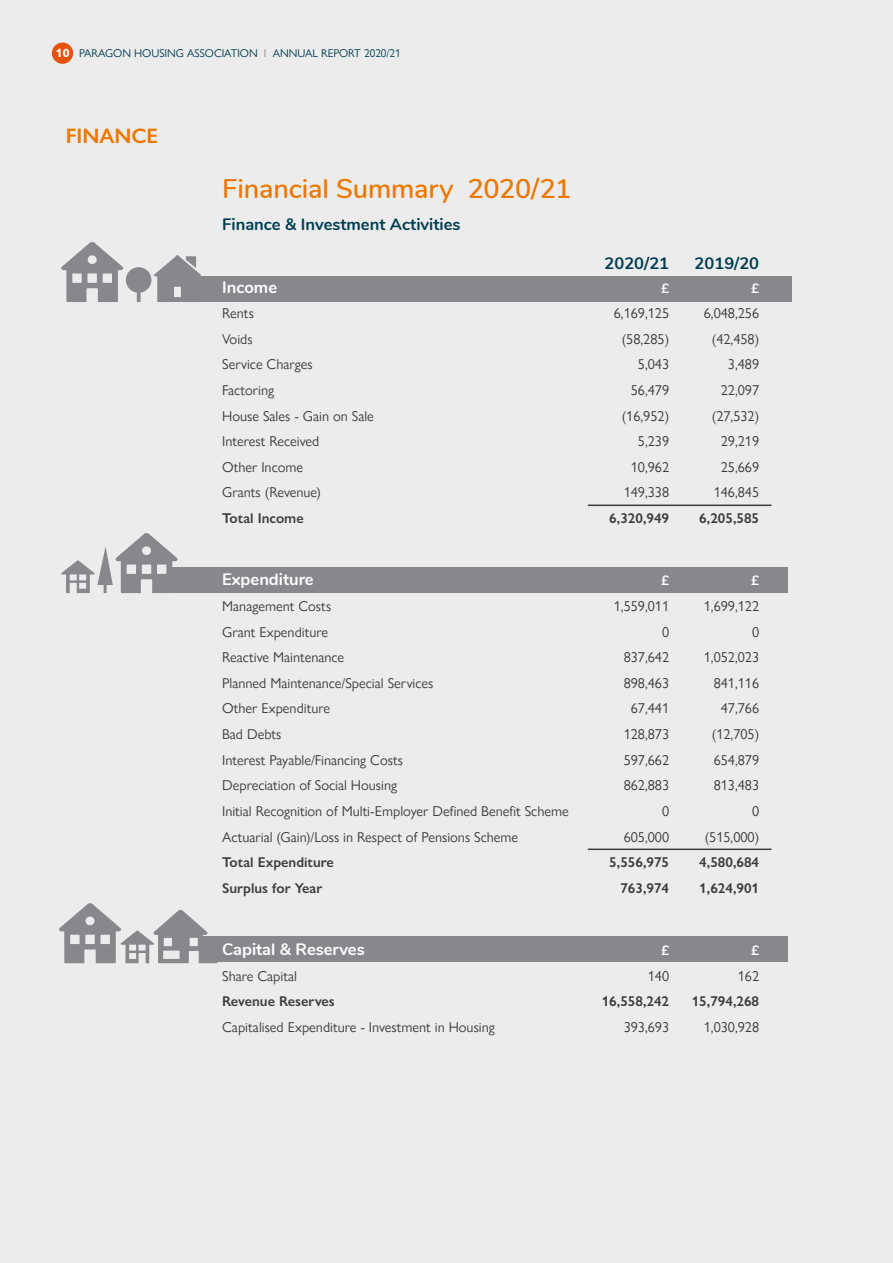
<style>
.page{position:relative;width:893px;height:1263px;background:#ececed}
.page>*{position:absolute;margin:0;border:0;box-sizing:border-box;transform-origin:0 0}
.t1{font:600 27px "Nunito";letter-spacing:-.005em;color:#ed7801}
.t2{font:600 21px "Gill Sans Nova";color:#ed7801}
.t3{font:700 16.5px "Nunito";color:#003d51}
.t4{font:700 16.5px "Nunito";color:#fff}
.t5{font:14.25px "Gill Sans Nova";color:#3c3c3b}
.t6{font:600 14.25px "Gill Sans Nova";color:#3c3c3b}
.t7{font:700 13.5px "Nunito";color:#fff}
.t8{font:11.25px "Gill Sans Nova";color:#003d51}
.s1{font-weight:700;font-size:12px;color:#fff}
.s2{color:#86888c}
</style>
<div class="page">
<div style="left:201px;top:937px;width:587px;height:25px;background:#86888c"></div>
<svg style="left:59px;top:903px;width:162px;height:60px"></svg>
<div style="left:171px;top:567px;width:617px;height:26px;background:#86888c"></div>
<svg style="left:61px;top:533px;width:117px;height:60px"></svg>
<div style="left:196px;top:276px;width:596px;height:26px;background:#86888c"></div>
<svg style="left:61px;top:242px;width:140px;height:60px"></svg>
<hr style="left:588px;top:504px;width:184px;height:2px;background:#3c3c3b">
<hr style="left:588px;top:848px;width:184px;height:2px;background:#3c3c3b">
<div style="left:52px;top:43px;width:21px;height:21px;background:#e7530f;border-radius:50%"></div>
<p class="t8" style="left:56px;top:47px;width:346px"><span class="s1">10</span> PARAGON HOUSING ASSOCIATION <span class="s2">I</span> ANNUAL REPORT 2020/21</p>
<h2 class="t2" style="left:66px;top:123px;width:94px">FINANCE</h2>
<h1 class="t1" style="left:222px;top:168px;width:351px">Financial Summary 2020/21</h1>
<p class="t3" style="left:222px;top:212px;width:240px">Finance &amp; Investment Activities</p>
<p class="t3" style="left:605px;top:251px;width:66px">2020/21</p>
<p class="t3" style="left:695px;top:251px;width:66px">2019/20</p>
<p class="t4" style="left:222px;top:275px;width:56px">Income</p>
<p class="t7" style="left:661px;top:278px;width:10px">£</p>
<p class="t7" style="left:751px;top:278px;width:10px">£</p>
<p class="t5" style="left:222px;top:305px;width:33px">Rents</p>
<p class="t5" style="left:614px;top:305px;width:57px">6,169,125</p>
<p class="t5" style="left:704px;top:305px;width:57px">6,048,256</p>
<p class="t5" style="left:222px;top:330px;width:32px">Voids</p>
<p class="t5" style="left:622px;top:330px;width:49px">(58,285)</p>
<p class="t5" style="left:712px;top:330px;width:49px">(42,458)</p>
<p class="t5" style="left:222px;top:356px;width:92px">Service Charges</p>
<p class="t5" style="left:638px;top:356px;width:33px">5,043</p>
<p class="t5" style="left:728px;top:356px;width:33px">3,489</p>
<p class="t5" style="left:222px;top:381px;width:53px">Factoring</p>
<p class="t5" style="left:631px;top:381px;width:40px">56,479</p>
<p class="t5" style="left:721px;top:381px;width:40px">22,097</p>
<p class="t5" style="left:222px;top:407px;width:153px">House Sales - Gain on Sale</p>
<p class="t5" style="left:622px;top:407px;width:49px">(16,952)</p>
<p class="t5" style="left:712px;top:407px;width:49px">(27,532)</p>
<p class="t5" style="left:222px;top:433px;width:99px">Interest Received</p>
<p class="t5" style="left:638px;top:433px;width:33px">5,239</p>
<p class="t5" style="left:721px;top:433px;width:40px">29,219</p>
<p class="t5" style="left:222px;top:458px;width:82px">Other Income</p>
<p class="t5" style="left:631px;top:458px;width:40px">10,962</p>
<p class="t5" style="left:721px;top:458px;width:40px">25,669</p>
<p class="t5" style="left:222px;top:484px;width:100px">Grants (Revenue)</p>
<p class="t5" style="left:624px;top:484px;width:47px">149,338</p>
<p class="t5" style="left:714px;top:484px;width:47px">146,845</p>
<p class="t6" style="left:222px;top:509px;width:83px">Total Income</p>
<p class="t6" style="left:609px;top:509px;width:61px">6,320,949</p>
<p class="t6" style="left:699px;top:509px;width:61px">6,205,585</p>
<p class="t4" style="left:222px;top:567px;width:93px">Expenditure</p>
<p class="t7" style="left:661px;top:571px;width:10px">£</p>
<p class="t7" style="left:751px;top:571px;width:10px">£</p>
<p class="t5" style="left:222px;top:597px;width:111px">Management Costs</p>
<p class="t5" style="left:614px;top:597px;width:57px">1,559,011</p>
<p class="t5" style="left:704px;top:597px;width:57px">1,699,122</p>
<p class="t5" style="left:222px;top:623px;width:107px">Grant Expenditure</p>
<p class="t5" style="left:662px;top:623px;width:9px">0</p>
<p class="t5" style="left:752px;top:623px;width:9px">0</p>
<p class="t5" style="left:222px;top:649px;width:124px">Reactive Maintenance</p>
<p class="t5" style="left:624px;top:649px;width:47px">837,642</p>
<p class="t5" style="left:704px;top:649px;width:57px">1,052,023</p>
<p class="t5" style="left:222px;top:674px;width:213px">Planned Maintenance/Special Services</p>
<p class="t5" style="left:624px;top:674px;width:47px">898,463</p>
<p class="t5" style="left:714px;top:674px;width:47px">841,116</p>
<p class="t5" style="left:222px;top:700px;width:109px">Other Expenditure</p>
<p class="t5" style="left:631px;top:700px;width:40px">67,441</p>
<p class="t5" style="left:721px;top:700px;width:40px">47,766</p>
<p class="t5" style="left:222px;top:725px;width:61px">Bad Debts</p>
<p class="t5" style="left:624px;top:725px;width:47px">128,873</p>
<p class="t5" style="left:712px;top:725px;width:49px">(12,705)</p>
<p class="t5" style="left:222px;top:751px;width:183px">Interest Payable/Financing Costs</p>
<p class="t5" style="left:624px;top:751px;width:47px">597,662</p>
<p class="t5" style="left:714px;top:751px;width:47px">654,879</p>
<p class="t5" style="left:222px;top:777px;width:176px">Depreciation of Social Housing</p>
<p class="t5" style="left:624px;top:777px;width:47px">862,883</p>
<p class="t5" style="left:714px;top:777px;width:47px">813,483</p>
<p class="t5" style="left:222px;top:802px;width:348px">Initial Recognition of Multi-Employer Defined Benefit Scheme</p>
<p class="t5" style="left:662px;top:802px;width:9px">0</p>
<p class="t5" style="left:752px;top:802px;width:9px">0</p>
<p class="t5" style="left:222px;top:828px;width:298px">Actuarial (Gain)/Loss in Respect of Pensions Scheme</p>
<p class="t5" style="left:624px;top:828px;width:47px">605,000</p>
<p class="t5" style="left:705px;top:828px;width:56px">(515,000)</p>
<p class="t6" style="left:222px;top:853px;width:113px">Total Expenditure</p>
<p class="t6" style="left:609px;top:853px;width:61px">5,556,975</p>
<p class="t6" style="left:699px;top:853px;width:61px">4,580,684</p>
<p class="t6" style="left:222px;top:879px;width:102px">Surplus for Year</p>
<p class="t6" style="left:620px;top:879px;width:50px">763,974</p>
<p class="t6" style="left:699px;top:879px;width:61px">1,624,901</p>
<p class="t4" style="left:222px;top:937px;width:144px">Capital &amp; Reserves</p>
<p class="t7" style="left:661px;top:940px;width:10px">£</p>
<p class="t7" style="left:751px;top:940px;width:10px">£</p>
<p class="t5" style="left:222px;top:967px;width:76px">Share Capital</p>
<p class="t5" style="left:648px;top:967px;width:23px">140</p>
<p class="t5" style="left:738px;top:967px;width:23px">162</p>
<p class="t6" style="left:222px;top:992px;width:114px">Revenue Reserves</p>
<p class="t6" style="left:602px;top:992px;width:69px">16,558,242</p>
<p class="t6" style="left:692px;top:992px;width:69px">15,794,268</p>
<p class="t5" style="left:222px;top:1018px;width:274px">Capitalised Expenditure - Investment in Housing</p>
<p class="t5" style="left:624px;top:1018px;width:47px">393,693</p>
<p class="t5" style="left:704px;top:1018px;width:57px">1,030,928</p>
</div>
